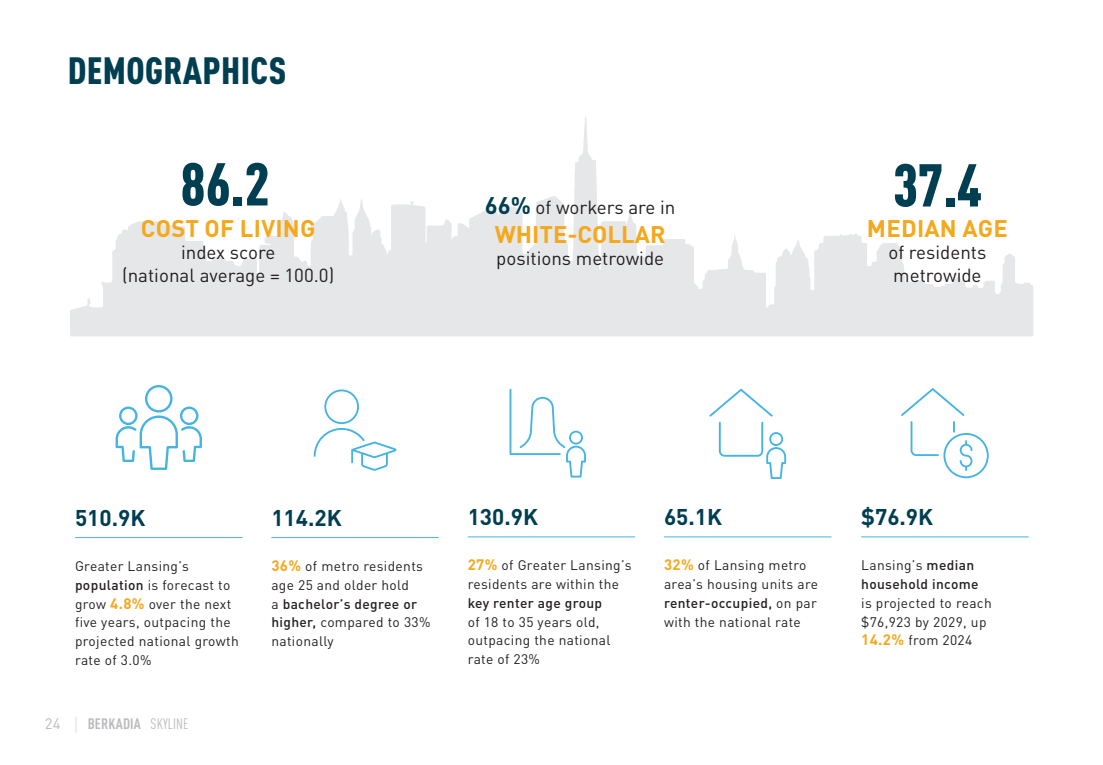
<style>
.page{position:relative;width:1103px;height:765px;background:#fff}
.page>*{position:absolute;margin:0;border:0;box-sizing:border-box;transform-origin:0 0}
.t1{font:900 condensed 59.38px "DIN Pro";color:#003e52}
.t2{font:900 condensed 37.5px "DIN Pro";letter-spacing:.01em;color:#003e52}
.Paragraph_Content{font:700 23.75px "DIN Pro";letter-spacing:.01em;color:#f5a81c}
.t3{font:700 22.5px "DIN Pro";color:#003e52}
.Paragraph_Content-2{font:18.75px "DIN Pro";color:#231f20}
.t4{font:700 condensed 15px "DIN Pro";letter-spacing:.01em;color:#bbbbbd}
.t5{font:15px "DIN Pro";color:#bbbbbd}
.t6{font:13.75px/18.8px "DIN Pro";letter-spacing:.025em;color:#231f20}
.s1{font-weight:700;font-size:23.75px;color:#003e52}
.s2{font-weight:500}
.s3{font-weight:700;font-size:15px;color:#f5a81c}
.s4{font-weight:400}
</style>
<div class="page">
<svg style="left:70px;top:117px;width:963px;height:219px"></svg>
<hr style="left:75px;top:537px;width:167px;height:1px;background:#45b4e2">
<hr style="left:271px;top:537px;width:168px;height:1px;background:#45b4e2">
<hr style="left:468px;top:537px;width:167px;height:1px;background:#45b4e2">
<hr style="left:664px;top:537px;width:167px;height:1px;background:#45b4e2">
<hr style="left:861px;top:537px;width:167px;height:1px;background:#45b4e2">
<svg style="left:116px;top:385px;width:86px;height:85px"></svg>
<svg style="left:314px;top:389px;width:82px;height:82px"></svg>
<svg style="left:709px;top:389px;width:77px;height:90px"></svg>
<svg style="left:509px;top:389px;width:77px;height:89px"></svg>
<svg style="left:901px;top:388px;width:87px;height:90px"></svg>
<svg style="left:76px;top:717px;width:1px;height:15px"></svg>
<p class="t2" style="left:68px;top:42px;width:220px">DEMOGRAPHICS</p>
<p class="t1" style="left:180px;top:139px;width:91px">86.2</p>
<p class="Paragraph_Content" style="left:141px;top:209px;width:176px">COST OF LIVING</p>
<p class="Paragraph_Content-2" style="left:181px;top:238px;width:96px">index score</p>
<p class="Paragraph_Content-2" style="left:122px;top:260px;width:214px">(national average = 100.0)</p>
<p class="Paragraph_Content-2" style="left:485px;top:193px;width:192px"><span class="s1">66%</span> of workers are in</p>
<p class="Paragraph_Content" style="left:495px;top:216px;width:172px">WHITE-COLLAR</p>
<p class="Paragraph_Content-2" style="left:496px;top:244px;width:169px">positions metrowide</p>
<p class="t1" style="left:892px;top:140px;width:91px">37.4</p>
<p class="Paragraph_Content" style="left:867px;top:209px;width:142px">MEDIAN AGE</p>
<p class="Paragraph_Content-2" style="left:888px;top:238px;width:99px">of residents</p>
<p class="Paragraph_Content-2" style="left:893px;top:260px;width:90px">metrowide</p>
<p class="t3" style="left:75px;top:500px;width:72px">510.9K</p>
<p class="t6" style="left:75px;top:556px;width:165px">Greater Lansing’s <span class="s2">population</span> is forecast to grow <span class="s3">4.8%</span> over the next five years, outpacing the projected national growth rate of 3.0%</p>
<p class="t5" style="left:45px;top:712px;width:17px">24</p>
<p class="t4" style="left:88px;top:712px;width:102px">BERKADIA <span class="s4">SKYLINE</span></p>
<p class="t3" style="left:271px;top:500px;width:72px">114.2K</p>
<p class="t6" style="left:271px;top:556px;width:161px"><span class="s3">36%</span> of metro residents age 25 and older hold<br>a <span class="s2">bachelor’s degree or higher,</span> compared to 33% nationally</p>
<p class="t3" style="left:468px;top:500px;width:72px">130.9K</p>
<p class="t6" style="left:467px;top:555px;width:165px"><span class="s3">27%</span> of Greater Lansing’s residents are within the <span class="s2">key renter age group<br></span>of 18 to 35 years old, outpacing the national rate of 23%</p>
<p class="t3" style="left:664px;top:500px;width:60px">65.1K</p>
<p class="t6" style="left:664px;top:555px;width:155px"><span class="s3">32%</span> of Lansing metro area’s housing units are <span class="s2">renter-occupied,</span> on par with the national rate</p>
<p class="t3" style="left:861px;top:500px;width:74px">$76.9K</p>
<p class="t6" style="left:861px;top:555px;width:132px">Lansing’s <span class="s2">median household income </span>is projected to reach $76,923 by 2029, up<br><span class="s3">14.2%</span> from 2024</p>
</div>
